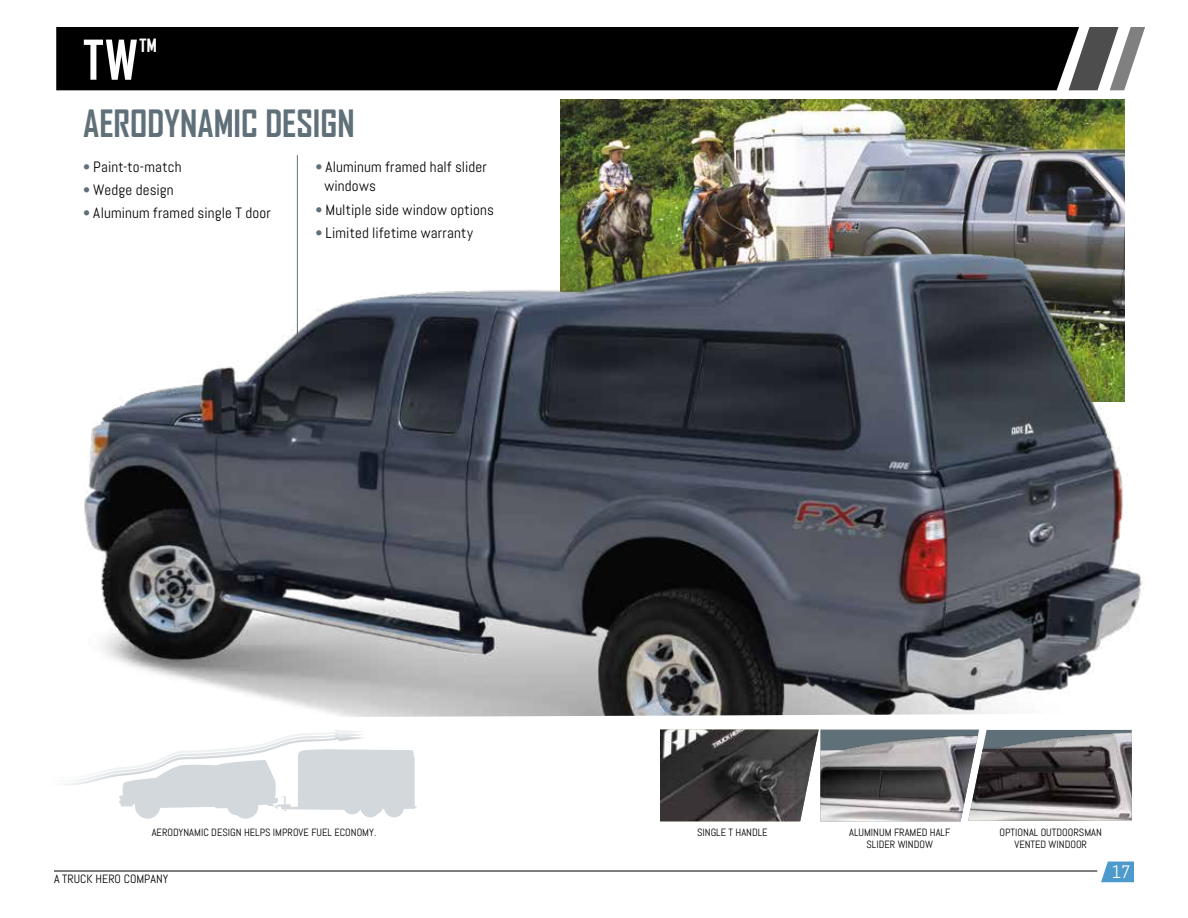
<style>
.page{position:relative;width:1188px;height:918px;background:#fff}
.page>*{position:absolute;margin:0;border:0;box-sizing:border-box;transform-origin:0 0}
.t1{font:700 52.5px "Agency FB";color:#fff}
.t2{font:700 36px "Agency FB";color:#607079}
.t3{font:18px "Abel";color:#fff}
.t4{font:15px/19.5px "Abel";letter-spacing:.01em;color:#000}
.t5{font:12px "Abel";color:#000}
.t6{font:10.5px/12px "Abel";color:#000;text-align:center}
.s1{color:#607079}
</style>
<div class="page">
<hr style="left:54px;top:871px;width:1043px;height:1px;background:#000">
<svg style="left:1101px;top:862px;width:33px;height:20px"></svg>
<svg style="left:1080px;top:27px;width:65px;height:63px"></svg>
<div style="left:56px;top:27px;width:1024px;height:63px;background:#000"></div>
<img style="left:561px;top:99px;width:563px;height:111px">
<hr style="left:297px;top:155px;width:1px;height:210px;background:#607079">
<img style="left:84px;top:210px;width:1058px;height:507px">
<svg style="left:65px;top:730px;width:351px;height:89px"></svg>
<svg style="left:660px;top:730px;width:472px;height:91px;background:#69686a"></svg>
<h1 class="t1" style="left:83px;top:27px;width:75px">TW<sup>™</sup></h1>
<h2 class="t2" style="left:83px;top:101px;width:273px">AERODYNAMIC DESIGN</h2>
<p class="t4" style="left:83px;top:157px;width:100px"><span class="s1">•</span> Paint-to-match</p>
<p class="t4" style="left:83px;top:180px;width:92px"><span class="s1">•</span> Wedge design</p>
<p class="t4" style="left:83px;top:203px;width:189px"><span class="s1">•</span> Aluminum framed single T door</p>
<p class="t4" style="left:324px;top:157px;width:164px;text-indent:-9px"><span class="s1">•</span> Aluminum framed half slider windows</p>
<p class="t4" style="left:315px;top:200px;width:180px"><span class="s1">•</span> Multiple side window options</p>
<p class="t4" style="left:315px;top:223px;width:159px"><span class="s1">•</span> Limited lifetime warranty</p>
<p class="t6" style="left:152px;top:827px;width:226px">AERODYNAMIC DESIGN HELPS IMPROVE FUEL ECONOMY.</p>
<p class="t6" style="left:849px;top:827px;width:103px">ALUMINUM FRAMED HALF<br>SLIDER WINDOW</p>
<p class="t6" style="left:1000px;top:827px;width:104px">OPTIONAL OUTDOORSMAN<br>VENTED WINDOOR</p>
<p class="t6" style="left:697px;top:827px;width:72px">SINGLE T HANDLE</p>
<p class="t5" style="left:54px;top:871px;width:116px">A TRUCK HERO COMPANY</p>
<p class="t3" style="left:1112px;top:860px;width:20px">17</p>
</div>
